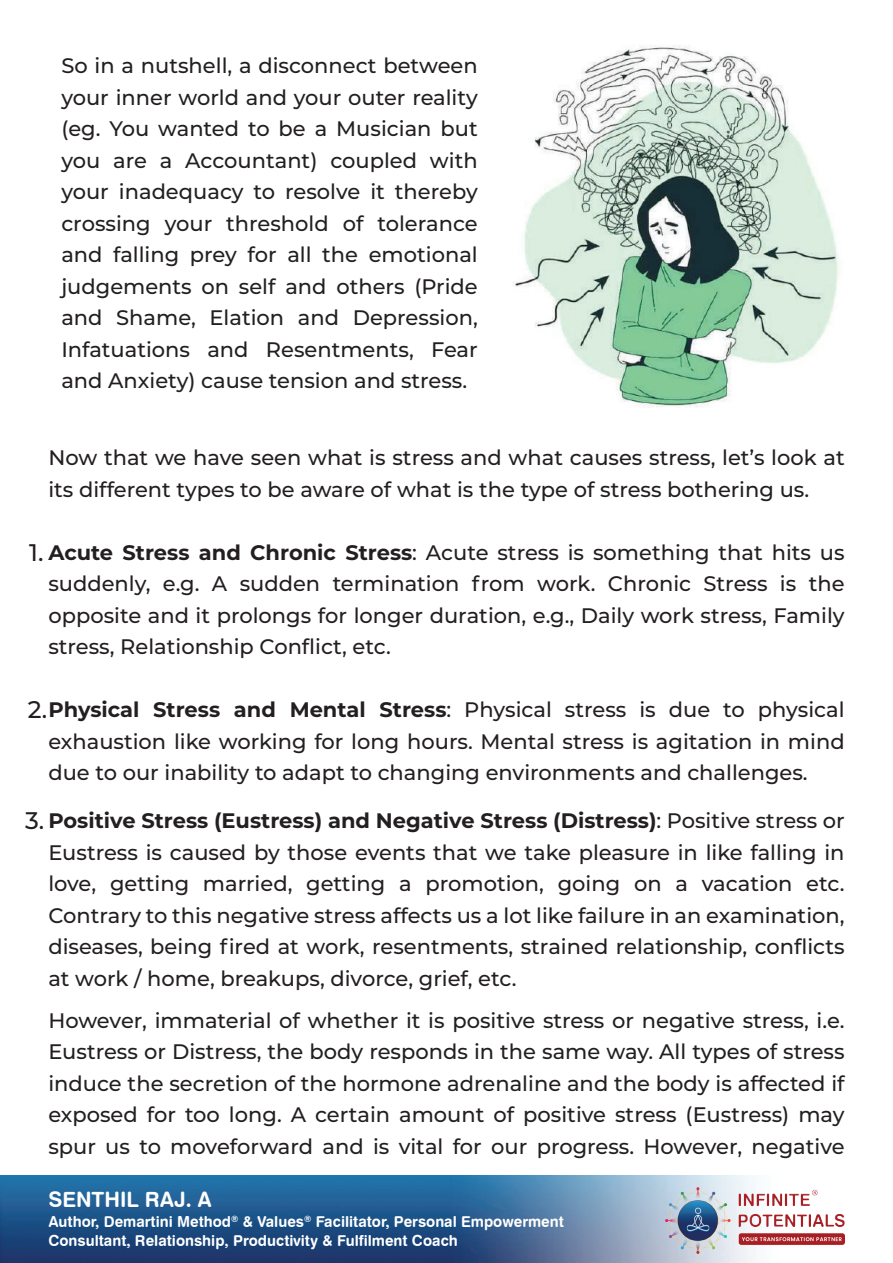
<style>
.page{position:relative;width:893px;height:1263px;background:#fff}
.page>*{position:absolute;margin:0;border:0;box-sizing:border-box;transform-origin:0 0}
.t1{font:500 24px "Montserrat";color:#231f20}
.t2{font:500 21px/31.5px "Montserrat";color:#231f20;text-align:justify}
.t3{font:21px "Swiss 721 BT Bold Rounded";color:#fff}
.t4{font:15px/19.2px "Swiss 721 BT Bold Rounded";color:#fff}
.s1{font-weight:700}
</style>
<div class="page">
<img style="left:513px;top:45px;width:326px;height:363px">
<img style="left:0;top:1176px;width:755px;height:87px">
<img style="left:665px;top:1187px;width:180px;height:66px">
<p class="t2" style="left:61px;top:49px;width:418px">So in a nutshell, a disconnect between your inner world and your outer reality (eg. You wanted to be a Musician but you are a Accountant) coupled with your inadequacy to resolve it thereby crossing your threshold of tolerance and falling prey for all the emotional judgements on self and others (Pride and Shame, Elation and Depression, Infatuations and Resentments, Fear and Anxiety) cause tension and stress.</p>
<p class="t2" style="left:48px;top:441px;width:798px">Now that we have seen what is stress and what causes stress, let’s look at its different types to be aware of what is the type of stress bothering us.</p>
<p class="t2" style="left:48px;top:536px;width:798px"><span class="s1">Acute Stress and Chronic Stress</span>: Acute stress is something that hits us suddenly, e.g. A sudden termination from work. Chronic Stress is the opposite and it prolongs for longer duration, e.g., Daily work stress, Family stress, Relationship Conflict, etc.</p>
<p class="t1" style="left:29px;top:536px;width:16px">1.</p>
<p class="t2" style="left:48px;top:693px;width:798px"><span class="s1">Physical Stress and Mental Stress</span>: Physical stress is due to physical exhaustion like working for long hours. Mental stress is agitation in mind due to our inability to adapt to changing environments and challenges.</p>
<p class="t2" style="left:48px;top:804px;width:798px"><span class="s1">Positive Stress (Eustress) and Negative Stress (Distress)</span>: Positive stress or Eustress is caused by those events that we take pleasure in like falling in love, getting married, getting a promotion, going on a vacation etc.<br>Contrary to this negative stress affects us a lot like failure in an examination, diseases, being fired at work, resentments, strained relationship, conflicts at work / home, breakups, divorce, grief, etc.</p>
<p class="t2" style="left:48px;top:1004px;width:798px">However, immaterial of whether it is positive stress or negative stress, i.e.<br>Eustress or Distress, the body responds in the same way. All types of stress induce the secretion of the hormone adrenaline and the body is affected if exposed for too long. A certain amount of positive stress (Eustress) may spur us to moveforward and is vital for our progress. However, negative</p>
<p class="t1" style="left:28px;top:693px;width:21px">2.</p>
<p class="t1" style="left:25px;top:804px;width:21px">3.</p>
<p class="t3" style="left:48px;top:1186px;width:165px">SENTHIL RAJ. A</p>
<p class="t4" style="left:48px;top:1211px;width:517px">Author, Demartini Method<sup>®</sup> &amp; Values<sup>®</sup> Facilitator, Personal Empowerment<br>Consultant, Relationship, Productivity &amp; Fulfilment Coach</p>
</div>
